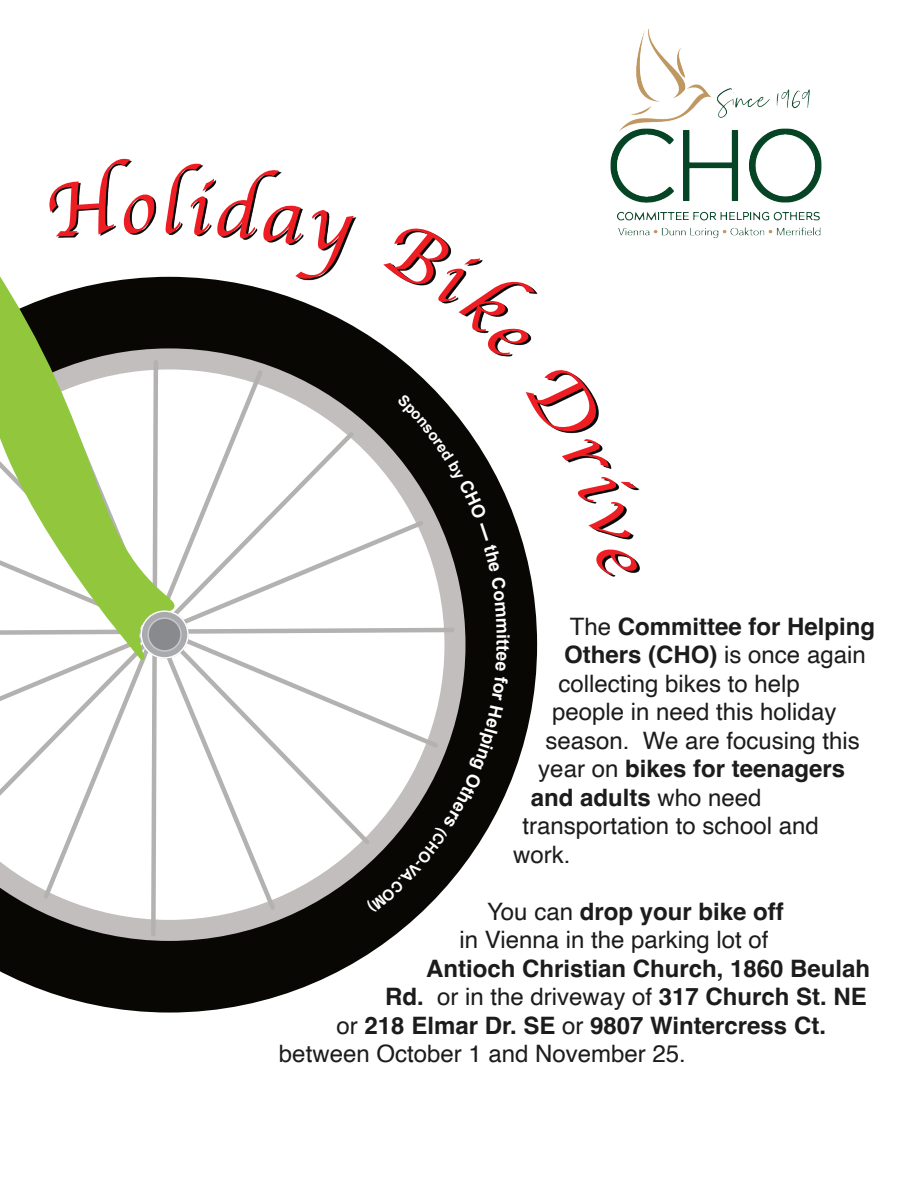
<style>
.page{position:relative;width:918px;height:1188px;background:#fff}
.page>*{position:absolute;margin:0;border:0;box-sizing:border-box;transform-origin:0 0}
.t1{font:81px "Apple Chancery";color:#ee1d23}
.t2{font:700 24px "Helvetica";color:#1d1c1c}
.t3{font:24px/28.5px "Helvetica";color:#1d1c1c}
.t4{font:700 18px "Arial";color:#fff}
.s1{font-weight:400}
.s2{font-weight:700}
</style>
<div class="page">
<svg style="left:0;top:941px;width:387px;height:72px;fill:#080704"></svg>
<img style="left:611px;top:30px;width:211px;height:208px">
<div style="left:385px;top:987px;width:488px;height:24px;background:#fff"></div>
<svg style="left:0;top:157px;width:638px;height:782px"></svg>
<h1 class="t1" style="left:120px;top:168px;width:36px">o</h1>
<p class="t2" style="left:570px;top:617px;width:307px"><span class="s1">The</span> Committee for Helping</p>
<p class="t2" style="left:564px;top:645px;width:303px">Others (CHO) <span class="s1">is once again</span></p>
<p class="t3" style="left:558px;top:670px;width:243px">collecting bikes to help</p>
<p class="t3" style="left:552px;top:699px;width:286px">people in need this holiday</p>
<p class="t3" style="left:545px;top:727px;width:316px">season. We are focusing this</p>
<p class="t2" style="left:538px;top:759px;width:308px"><span class="s1">year on</span> bikes for teenagers</p>
<p class="t2" style="left:531px;top:788px;width:232px">and adults <span class="s1">who need</span></p>
<p class="t3" style="left:523px;top:813px;width:298px">transportation to school and</p>
<p class="t3" style="left:513px;top:841px;width:59px">work.</p>
<p class="t3" style="left:459px;top:898px;width:326px;text-indent:28px">You can <span class="s2">drop your bike off </span>in Vienna in the parking lot of</p>
<p class="t2" style="left:426px;top:959px;width:446px">Antioch Christian Church, 1860 Beulah</p>
<p class="t2" style="left:385px;top:987px;width:483px">Rd. <span class="s1">or in the driveway of</span> 317 Church St. NE</p>
<p class="t2" style="left:337px;top:1016px;width:491px"><span class="s1">or</span> 218 Elmar Dr. SE <span class="s1">or</span> 9807 Wintercress Ct.</p>
<p class="t3" style="left:279px;top:1041px;width:408px">between October 1 and November 25.</p>
<p class="t4" style="left:510px;top:639px;width:8px;rotate:90deg">t</p>
</div>
